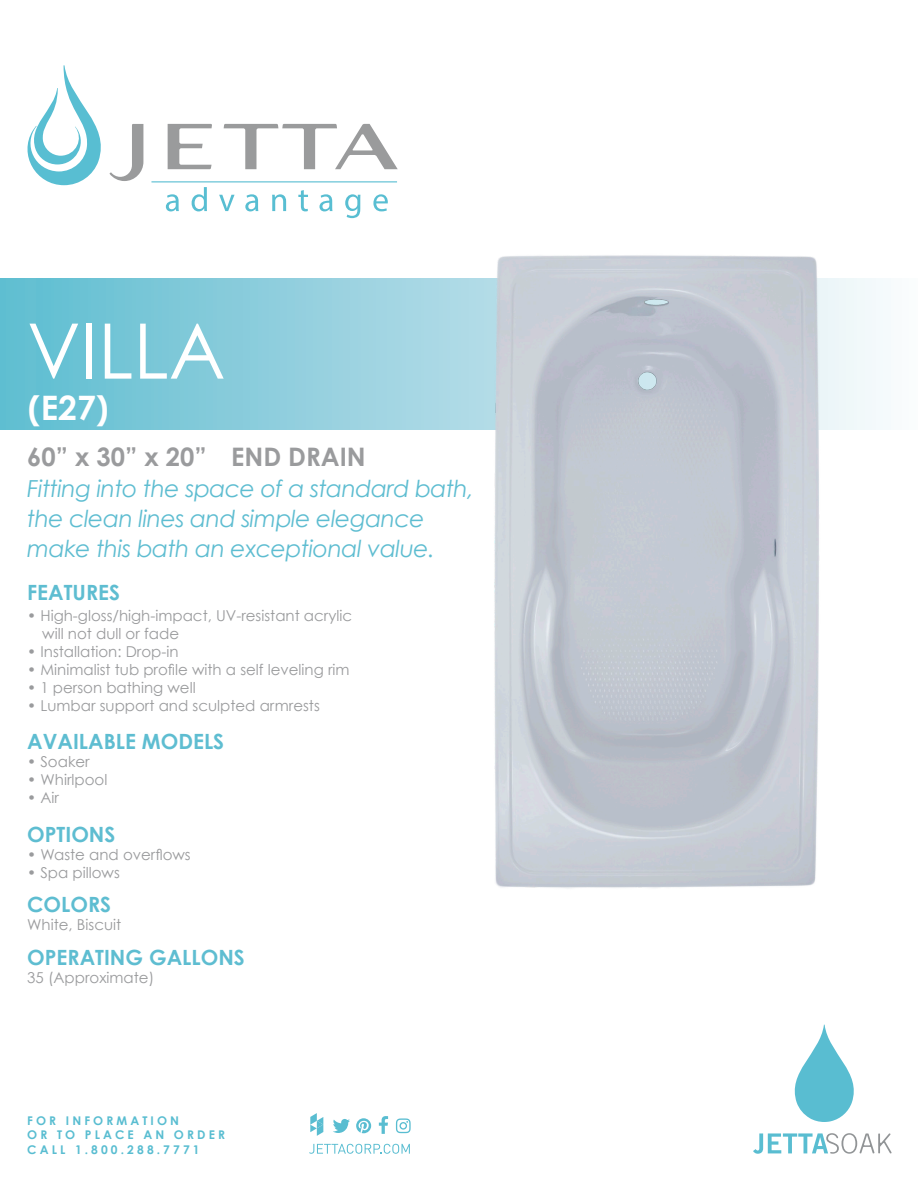
<style>
.page{position:relative;width:918px;height:1188px;background:#fff}
.page>*{position:absolute;margin:0;border:0;box-sizing:border-box;transform-origin:0 0}
.t1{font:76.65px "Century Gothic";color:#fff}
.t2{font:700 33.75px "Century Gothic";color:#fff}
.t3{font:700 25.5px "Century Gothic";color:#9a9b9d}
.t4{font:italic 23.4px "Century Gothic";letter-spacing:-.02em;color:#5ebdd1}
.t5{font:700 21px "Century Gothic";color:#5ebdd1}
.t6{font:15px "Century Gothic";color:#9a9b9d}
.t7{font:700 12px "Century Gothic";letter-spacing:.26em;color:#59bdd1}
</style>
<div class="page">
<svg style="left:0;top:279px;width:411px;height:151px;background:#81c9d9"></svg>
<svg style="left:27px;top:65px;width:116px;height:120px"></svg>
<svg style="left:224px;top:124px;width:174px;height:45px"></svg>
<svg style="left:168px;top:124px;width:44px;height:45px"></svg>
<hr style="left:151px;top:181px;width:246px;height:1px;background:#58bed2">
<svg style="left:166px;top:194px;width:13px;height:17px"></svg>
<svg style="left:192px;top:187px;width:15px;height:24px"></svg>
<svg style="left:219px;top:195px;width:16px;height:16px"></svg>
<svg style="left:245px;top:194px;width:13px;height:17px"></svg>
<svg style="left:272px;top:194px;width:14px;height:17px"></svg>
<svg style="left:298px;top:190px;width:10px;height:21px"></svg>
<svg style="left:319px;top:194px;width:13px;height:17px"></svg>
<svg style="left:345px;top:194px;width:15px;height:24px"></svg>
<svg style="left:373px;top:194px;width:15px;height:17px"></svg>
<svg style="left:794px;top:1025px;width:60px;height:97px"></svg>
<svg style="left:753px;top:1133px;width:139px;height:21px"></svg>
<svg style="left:333px;top:1119px;width:17px;height:14px"></svg>
<svg style="left:309px;top:1144px;width:101px;height:10px"></svg>
<svg style="left:356px;top:1118px;width:15px;height:15px"></svg>
<svg style="left:379px;top:1116px;width:9px;height:18px"></svg>
<svg style="left:310px;top:1113px;width:13px;height:23px"></svg>
<svg style="left:396px;top:1118px;width:15px;height:15px"></svg>
<img style="left:411px;top:255px;width:472px;height:633px">
<p class="t1" style="left:27px;top:297px;width:200px">VILLA</p>
<p class="t2" style="left:28px;top:382px;width:82px">(E27)</p>
<p class="t3" style="left:27px;top:438px;width:340px">60” x 30” x 20” END DRAIN</p>
<p class="t4" style="left:27px;top:472px;width:448px">Fitting into the space of a standard bath,</p>
<p class="t4" style="left:27px;top:502px;width:399px">the clean lines and simple elegance</p>
<p class="t4" style="left:27px;top:532px;width:409px">make this bath an exceptional value.</p>
<p class="t5" style="left:27px;top:576px;width:94px">FEATURES</p>
<p class="t6" style="left:27px;top:605px;width:326px">• High-gloss/high-impact, UV-resistant acrylic</p>
<p class="t6" style="left:42px;top:623px;width:138px">will not dull or fade</p>
<p class="t6" style="left:27px;top:641px;width:153px">• Installation: Drop-in</p>
<p class="t6" style="left:27px;top:659px;width:324px">• Minimalist tub profile with a self leveling rim</p>
<p class="t6" style="left:27px;top:677px;width:170px">• 1 person bathing well</p>
<p class="t6" style="left:27px;top:695px;width:294px">• Lumbar support and sculpted armrests</p>
<p class="t5" style="left:27px;top:726px;width:198px">AVAILABLE MODELS</p>
<p class="t6" style="left:27px;top:751px;width:64px">• Soaker</p>
<p class="t6" style="left:27px;top:769px;width:82px">• Whirlpool</p>
<p class="t6" style="left:27px;top:787px;width:33px">• Air</p>
<p class="t5" style="left:27px;top:818px;width:90px">OPTIONS</p>
<p class="t6" style="left:27px;top:844px;width:165px">• Waste and overflows</p>
<p class="t6" style="left:27px;top:862px;width:94px">• Spa pillows</p>
<p class="t5" style="left:27px;top:889px;width:85px">COLORS</p>
<p class="t6" style="left:27px;top:915px;width:96px">White, Biscuit</p>
<p class="t5" style="left:27px;top:942px;width:219px">OPERATING GALLONS</p>
<p class="t6" style="left:27px;top:967px;width:129px">35 (Approximate)</p>
<p class="t7" style="left:27px;top:1112px;width:153px">FOR INFORMATION</p>
<p class="t7" style="left:27px;top:1126px;width:199px">OR TO PLACE AN ORDER</p>
<p class="t7" style="left:27px;top:1140px;width:174px">CALL 1.800.288.7771</p>
</div>
